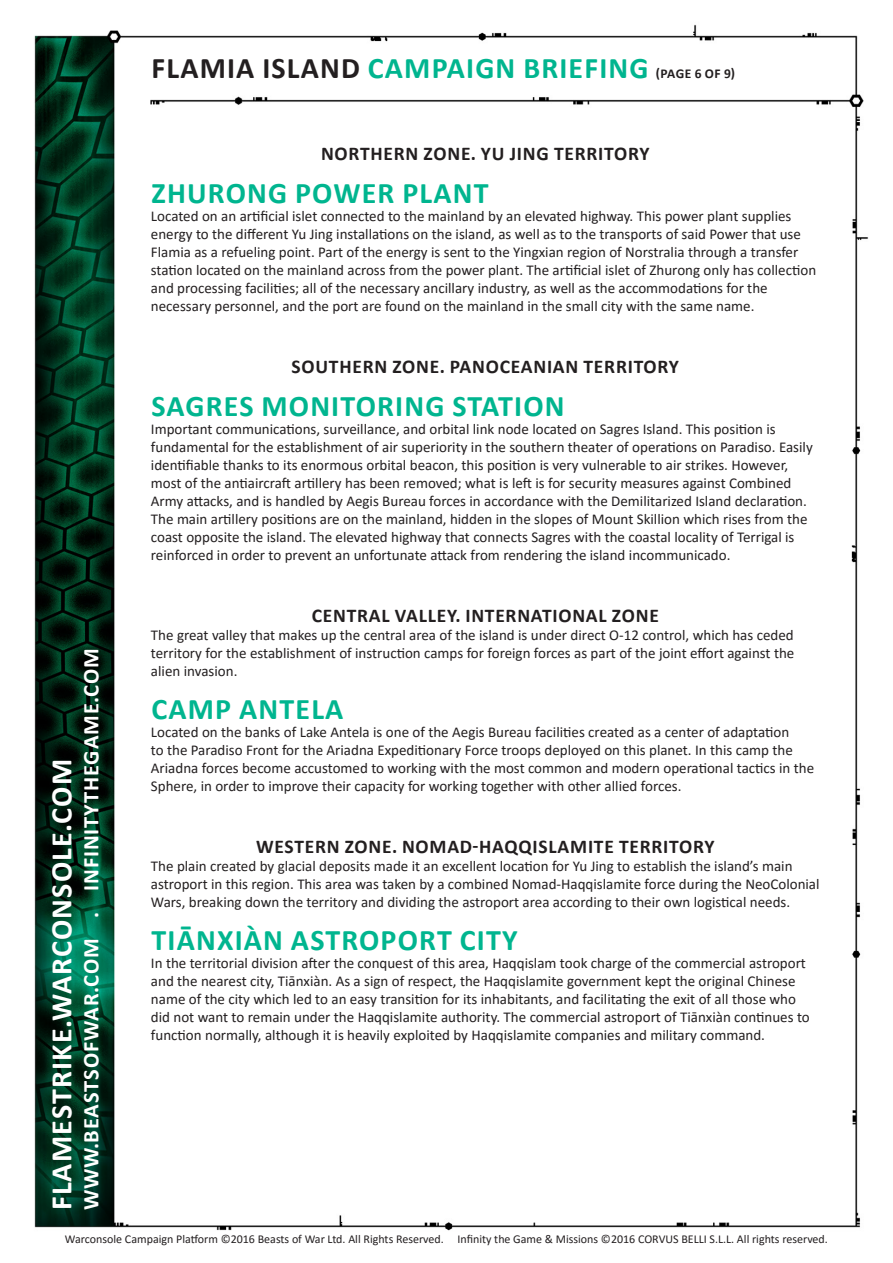
<style>
.page{position:relative;width:893px;height:1263px;background:#fff}
.page>*{position:absolute;margin:0;border:0;box-sizing:border-box;transform-origin:0 0}
.t1{font:700 30px "Calibri";letter-spacing:.04em;color:#00b58f}
.t2{font:700 30px "Calibri";letter-spacing:.04em;color:#fff}
.t3{font:700 22.5px "Calibri";letter-spacing:.04em;color:#fff}
.t4{font:700 19.5px "Calibri";letter-spacing:.04em;color:#231f20}
.t5{font:15px/18px "Calibri";color:#231f20}
.t6{font:700 13.5px "Calibri";letter-spacing:.035em;color:#231f20}
.t7{font:12px "Calibri";color:#231f20}
.s1{color:#231f20}
</style>
<div class="page">
<img style="left:34px;top:24px;width:834px;height:1207px">
<p class="t1" style="left:152px;top:47px;width:499px"><span class="s1">FLAMIA ISLAND</span> CAMPAIGN BRIEFING</p>
<p class="t6" style="left:656px;top:64px;width:81px">(PAGE 6 OF 9)</p>
<p class="t4" style="left:321px;top:140px;width:330px">NORTHERN ZONE. YU JING TERRITORY</p>
<p class="t1" style="left:152px;top:172px;width:338px">ZHURONG POWER PLANT</p>
<p class="t5" style="left:151px;top:207px;width:667px">Located on an artificial islet connected to the mainland by an elevated highway. This power plant supplies energy to the different Yu Jing installations on the island, as well as to the transports of said Power that use Flamia as a refueling point. Part of the energy is sent to the Yingxian region of Norstralia through a transfer station located on the mainland across from the power plant. The artificial islet of Zhurong only has collection and processing facilities; all of the necessary ancillary industry, as well as the accommodations for the necessary personnel, and the port are found on the mainland in the small city with the same name.</p>
<p class="t4" style="left:292px;top:353px;width:389px">SOUTHERN ZONE. PANOCEANIAN TERRITORY</p>
<p class="t1" style="left:152px;top:385px;width:415px">SAGRES MONITORING STATION</p>
<p class="t5" style="left:151px;top:420px;width:663px">Important communications, surveillance, and orbital link node located on Sagres Island. This position is fundamental for the establishment of air superiority in the southern theater of operations on Paradiso. Easily identifiable thanks to its enormous orbital beacon, this position is very vulnerable to air strikes. However, most of the antiaircraft artillery has been removed; what is left is for security measures against Combined Army attacks, and is handled by Aegis Bureau forces in accordance with the Demilitarized Island declaration.<br>The main artillery positions are on the mainland, hidden in the slopes of Mount Skillion which rises from the coast opposite the island. The elevated highway that connects Sagres with the coastal locality of Terrigal is reinforced in order to prevent an unfortunate attack from rendering the island incommunicado.</p>
<p class="t4" style="left:312px;top:602px;width:349px">CENTRAL VALLEY. INTERNATIONAL ZONE</p>
<p class="t5" style="left:151px;top:625px;width:645px;text-align:justify">The great valley that makes up the central area of the island is under direct O-12 control, which has ceded territory for the establishment of instruction camps for foreign forces as part of the joint effort against the alien invasion.</p>
<p class="t1" style="left:152px;top:688px;width:193px">CAMP ANTELA</p>
<p class="t5" style="left:151px;top:723px;width:665px">Located on the banks of Lake Antela is one of the Aegis Bureau facilities created as a center of adaptation<br>to the Paradiso Front for the Ariadna Expeditionary Force troops deployed on this planet. In this camp the Ariadna forces become accustomed to working with the most common and modern operational tactics in the Sphere, in order to improve their capacity for working together with other allied forces.</p>
<h2 class="t3" style="left:75px;top:1210px;width:564px;rotate:-90deg">WWW.BEASTSOFWAR.COM . INFINITYTHEGAME.COM</h2>
<p class="t7" style="left:65px;top:1231px;width:764px">Warconsole Campaign Platform ©2016 Beasts of War Ltd. All Rights Reserved. Infinity the Game &amp; Missions ©2016 CORVUS BELLI S.L.L. All rights reserved.</p>
<h1 class="t2" style="left:40px;top:1210px;width:453px;rotate:-90deg">FLAMESTRIKE.WARCONSOLE.COM</h1>
<p class="t4" style="left:256px;top:833px;width:460px">WESTERN ZONE. NOMAD-HAQQISLAMITE TERRITORY</p>
<p class="t5" style="left:151px;top:856px;width:670px">The plain created by glacial deposits made it an excellent location for Yu Jing to establish the island’s main astroport in this region. This area was taken by a combined Nomad-Haqqislamite force during the NeoColonial<br>Wars, breaking down the territory and dividing the astroport area according to their own logistical needs.</p>
<p class="t1" style="left:152px;top:919px;width:368px">TIĀNXIÀN ASTROPORT CITY</p>
<p class="t5" style="left:151px;top:954px;width:660px">In the territorial division after the conquest of this area, Haqqislam took charge of the commercial astroport and the nearest city, Tiānxiàn. As a sign of respect, the Haqqislamite government kept the original Chinese name of the city which led to an easy transition for its inhabitants, and facilitating the exit of all those who did not want to remain under the Haqqislamite authority. The commercial astroport of Tiānxiàn continues to function normally, although it is heavily exploited by Haqqislamite companies and military command.</p>
</div>
